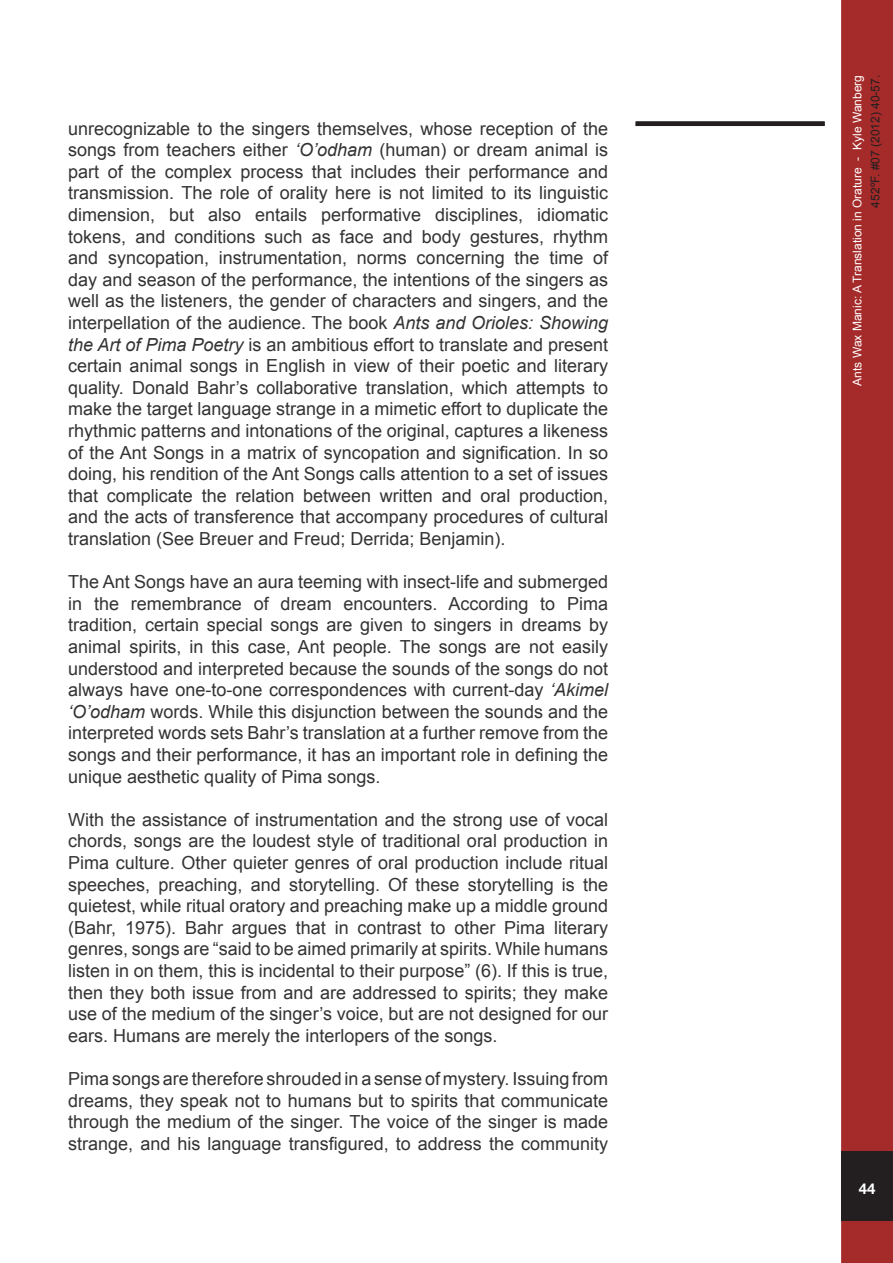
<style>
.page{position:relative;width:893px;height:1263px;background:#fff}
.page>*{position:absolute;margin:0;border:0;box-sizing:border-box;transform-origin:0 0}
.t1{font:18px/21.6px "Arial";color:#333;text-align:justify}
.t2{font:700 15px "Helvetica Neue";color:#fff}
.t3{font:12px "Arial";color:#fff}
.t4{font:12px "Arial";color:#231f20}
.s1{font-style:italic}
</style>
<div class="page">
<div style="left:843px;top:2px;width:48px;height:1259px;background:#a52a2a"></div>
<div style="left:841px;top:0;width:52px;height:1263px;border:3px solid #a52a2a"></div>
<div style="left:841px;top:1151px;width:52px;height:70px;background:#231f20"></div>
<div style="left:636px;top:121px;width:189px;height:5px;background:#231f20"></div>
<p class="t1" style="left:68px;top:118px;width:541px">unrecognizable to the singers themselves, whose reception of the songs from teachers either <span class="s1">‘O’odham</span> (human) or dream animal is part of the complex process that includes their performance and transmission. The role of orality here is not limited to its linguistic dimension, but also entails performative disciplines, idiomatic tokens, and conditions such as face and body gestures, rhythm and syncopation, instrumentation, norms concerning the time of day and season of the performance, the intentions of the singers as well as the listeners, the gender of characters and singers, and the interpellation of the audience. The book <span class="s1">Ants and Orioles: Showing the Art of Pima Poetry</span> is an ambitious effort to translate and present certain animal songs in English in view of their poetic and literary quality. Donald Bahr’s collaborative translation, which attempts to make the target language strange in a mimetic effort to duplicate the rhythmic patterns and intonations of the original, captures a likeness of the Ant Songs in a matrix of syncopation and signification. In so doing, his rendition of the Ant Songs calls attention to a set of issues that complicate the relation between written and oral production, and the acts of transference that accompany procedures of cultural translation (See Breuer and Freud; Derrida; Benjamin).</p>
<p class="t1" style="left:68px;top:571px;width:541px">The Ant Songs have an aura teeming with insect-life and submerged in the remembrance of dream encounters. According to Pima tradition, certain special songs are given to singers in dreams by animal spirits, in this case, Ant people. The songs are not easily understood and interpreted because the sounds of the songs do not always have one-to-one correspondences with current-day <span class="s1">‘Akimel ‘O’odham</span> words. While this disjunction between the sounds and the interpreted words sets Bahr’s translation at a further remove from the songs and their performance, it has an important role in defining the unique aesthetic quality of Pima songs.</p>
<p class="t1" style="left:68px;top:809px;width:541px">With the assistance of instrumentation and the strong use of vocal chords, songs are the loudest style of traditional oral production in Pima culture. Other quieter genres of oral production include ritual speeches, preaching, and storytelling. Of these storytelling is the quietest, while ritual oratory and preaching make up a middle ground (Bahr, 1975). Bahr argues that in contrast to other Pima literary genres, songs are “said to be aimed primarily at spirits. While humans listen in on them, this is incidental to their purpose” (6). If this is true, then they both issue from and are addressed to spirits; they make use of the medium of the singer’s voice, but are not designed for our ears. Humans are merely the interlopers of the songs.</p>
<p class="t1" style="left:68px;top:1068px;width:541px">Pima songs are therefore shrouded in a sense of mystery. Issuing from dreams, they speak not to humans but to spirits that communicate through the medium of the singer. The voice of the singer is made strange, and his language transfigured, to address the community</p>
<p class="t3" style="left:850px;top:386px;width:312px;rotate:-90deg">Ants Wax Manic: A Translation in Orature - Kyle Wanberg</p>
<p class="t4" style="left:868px;top:207px;width:134px;rotate:-90deg">452ºF. #07 (2012) 40-57.</p>
<p class="t2" style="left:859px;top:1179px;width:18px">44</p>
</div>
